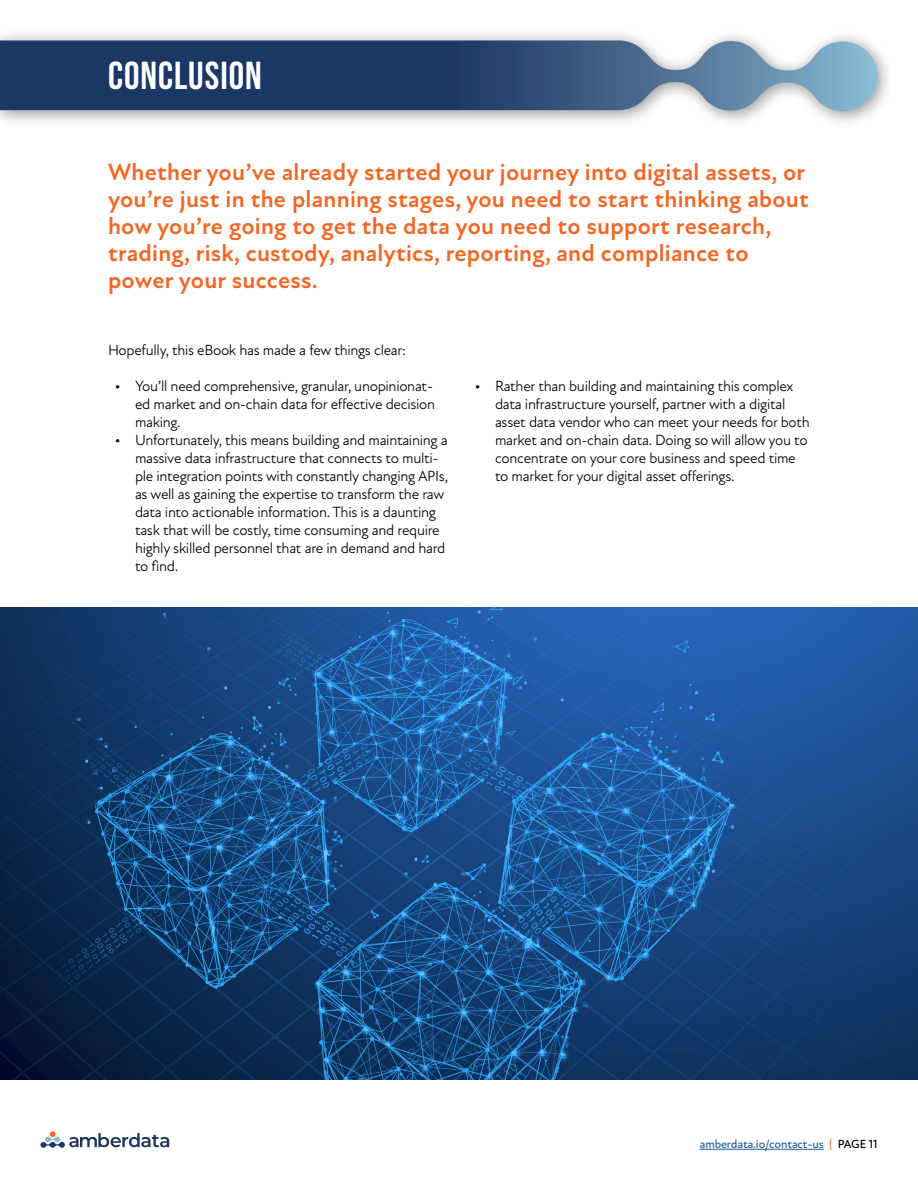
<style>
.page{position:relative;width:918px;height:1188px;background:#fff}
.page>*{position:absolute;margin:0;border:0;box-sizing:border-box;transform-origin:0 0}
.t1{font:39px "Bebas Neue";letter-spacing:.025em;color:#fff}
.t2{font:700 24px/27px "New Atten";letter-spacing:.01em;color:#f26723}
.t3{font:15px/18px "New Atten";letter-spacing:-.02em;color:#000}
.t4{font:500 12px "New Atten";letter-spacing:-.01em;color:#215e9e}
.s1{color:#f26723}
.s2{color:#000}
</style>
<div class="page">
<hr style="left:700px;top:1149px;width:124px;height:1px;background:#215e9e">
<svg style="left:40px;top:1131px;width:129px;height:17px"></svg>
<div style="left:0;top:28px;width:895px;height:100px;background:#000;opacity:.43"></div>
<svg style="left:1px;top:40px;width:877px;height:71px"></svg>
<svg style="left:0;top:28px;width:1px;height:100px"></svg>
<img style="left:0;top:608px;width:918px;height:472px">
<h1 class="t1" style="left:108px;top:55px;width:155px">CONCLUSION</h1>
<p class="t2" style="left:108px;top:159px;width:702px">Whether you’ve already started your journey into digital assets, or you’re just in the planning stages, you need to start thinking about how you’re going to get the data you need to support research, trading, risk, custody, analytics, reporting, and compliance to power your success.</p>
<p class="t3" style="left:108px;top:341px;width:300px">Hopefully, this eBook has made a few things clear:</p>
<p class="t3" style="left:135px;top:377px;width:302px;text-indent:-20px">• You’ll need comprehensive, granular, unopinionat&shy;ed market and on-chain data for effective decision making.</p>
<p class="t3" style="left:135px;top:431px;width:315px;text-indent:-20px">• Unfortunately, this means building and maintaining a massive data infrastructure that connects to multi&shy;ple integration points with constantly changing APIs, as well as gaining the expertise to transform the raw data into actionable information. This is a daunting task that will be costly, time consuming and require highly skilled personnel that are in demand and hard to find.</p>
<p class="t3" style="left:495px;top:377px;width:316px;text-indent:-20px">• Rather than building and maintaining this complex data infrastructure yourself, partner with a digital asset data vendor who can meet your needs for both market and on-chain data. Doing so will allow you to concentrate on your core business and speed time to market for your digital asset offerings.</p>
<p class="t4" style="left:700px;top:1137px;width:179px">amberdata.io/contact-us <span class="s1">|</span> <span class="s2">PAGE 11</span></p>
</div>
